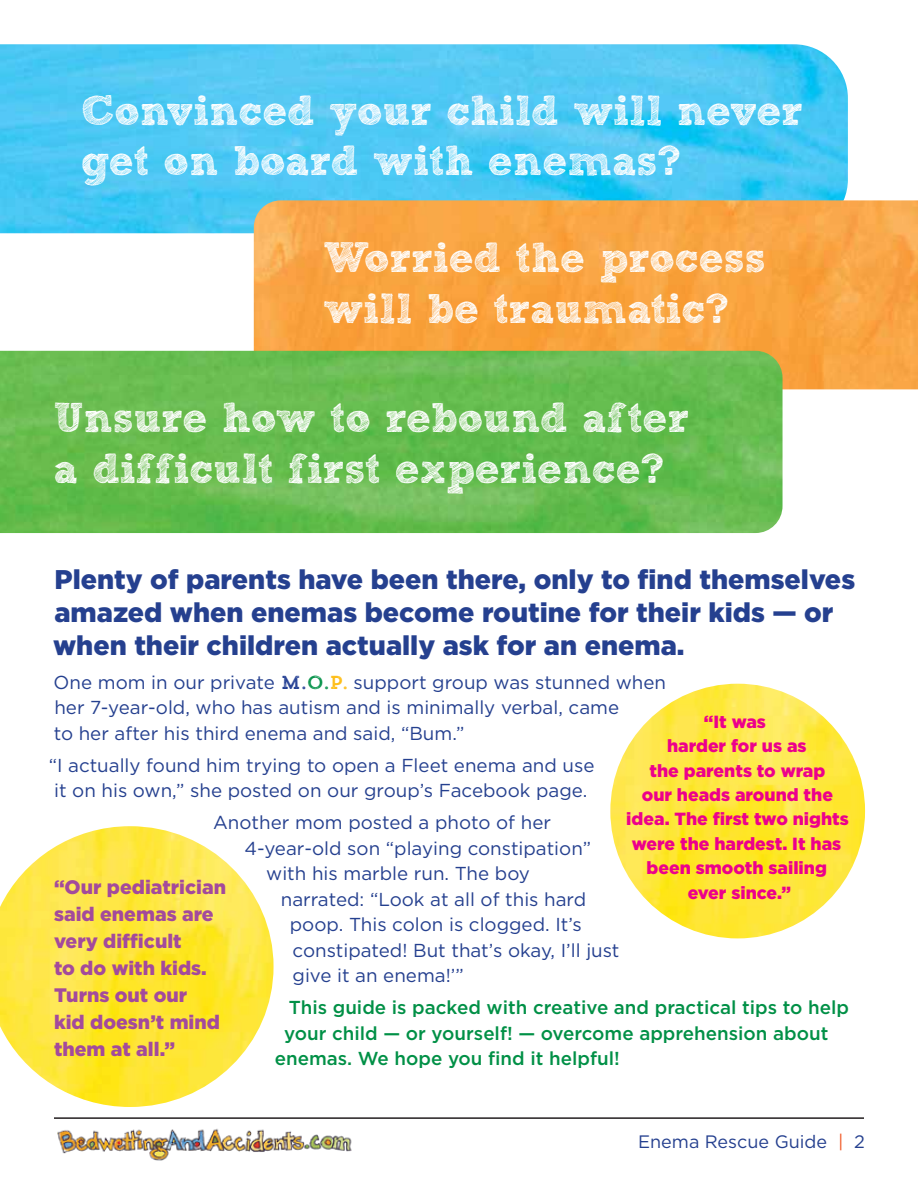
<style>
.page{position:relative;width:918px;height:1188px;background:#fff}
.page>*{position:absolute;margin:0;border:0;box-sizing:border-box;transform-origin:0 0}
.t1{font:42px/50.4px "Sketch Rockwell";color:#fff}
.t2{font:900 27px/33px "Gotham";color:#25408f}
.t3{font:900 19.5px/27px "Gotham";color:#a34a9c}
.t4{font:18.75px/25.5px "Gotham";color:#25408f}
.t5{font:500 18.75px "Gotham";color:#009046}
.t6{font:18px "Gotham";color:#25408f}
.t7{font:900 17.55px/24.3px "Gotham";color:#ec008c;text-align:center}
.s1{font-family:"Trend Rough Slab One";color:#1f3b91}
.s2{font-family:"Trend Rough Slab One";color:#009046}
.s3{font-family:"Trend Rough Slab One";color:#febc11}
.s4{color:#f05622}
</style>
<div class="page">
<img style="left:57px;top:1129px;width:295px;height:32px">
<hr style="left:54px;top:1117px;width:810px;height:2px;background:#231f20">
<img style="left:0;top:44px;width:848px;height:189px">
<img style="left:254px;top:200px;width:664px;height:189px">
<img style="left:0;top:351px;width:783px;height:182px">
<img style="left:610px;top:684px;width:255px;height:254px;border-radius:127px">
<img style="left:0;top:826px;width:274px;height:281px">
<h1 class="t1" style="left:81px;top:86px;width:723px">Convinced your child will never get on board with enemas?</h1>
<h1 class="t1" style="left:323px;top:234px;width:444px">Worried the process will be traumatic?</h1>
<h1 class="t1" style="left:54px;top:394px;width:637px">Unsure how to rebound after a difficult first experience?</h1>
<h2 class="t2" style="left:53px;top:562px;width:804px">Plenty of parents have been there, only to find themselves amazed when enemas become routine for their kids — or when their children actually ask for an enema.</h2>
<p class="t4" style="left:54px;top:669px;width:614px">One mom in our private <span class="s1">M.</span><span class="s2">O.</span><span class="s3">P.</span> support group was stunned when her 7-year-old, who has autism and is minimally verbal, came<br>to her after his third enema and said, “Bum.”</p>
<p class="t4" style="left:49px;top:752px;width:547px">“I actually found him trying to open a Fleet enema and use it on his own,” she posted on our group’s Facebook page.</p>
<p class="t4" style="left:213px;top:809px;width:339px">Another mom posted a photo of her</p>
<p class="t4" style="left:245px;top:835px;width:348px">4-year-old son “playing constipation”</p>
<p class="t4" style="left:266px;top:860px;width:265px">with his marble run. The boy</p>
<p class="t4" style="left:281px;top:886px;width:307px">narrated: “Look at all of this hard</p>
<p class="t4" style="left:290px;top:911px;width:294px">poop. This colon is clogged. It’s</p>
<p class="t4" style="left:293px;top:937px;width:328px">constipated! But that’s okay, I’ll just</p>
<p class="t4" style="left:293px;top:962px;width:173px">give it an enema!’”</p>
<p class="t5" style="left:289px;top:995px;width:562px">This guide is packed with creative and practical tips to help</p>
<p class="t5" style="left:284px;top:1021px;width:546px">your child — or yourself! — overcome apprehension about</p>
<p class="t5" style="left:275px;top:1046px;width:346px">enemas. We hope you find it helpful!</p>
<p class="t7" style="left:626px;top:709px;width:224px">“It was<br>harder for us as<br>the parents to wrap<br>our heads around the idea. The first two nights were the hardest. It has been smooth sailing</p>
<p class="t3" style="left:54px;top:873px;width:174px">“Our pediatrician</p>
<p class="t7" style="left:688px;top:880px;width:105px">ever since.”</p>
<p class="t3" style="left:54px;top:900px;width:168px">said enemas are very difficult<br>to do with kids.<br>Turns out our kid doesn’t mind them at all.”</p>
<p class="t6" style="left:638px;top:1131px;width:228px">Enema Rescue Guide <span class="s4">|</span> 2</p>
</div>
